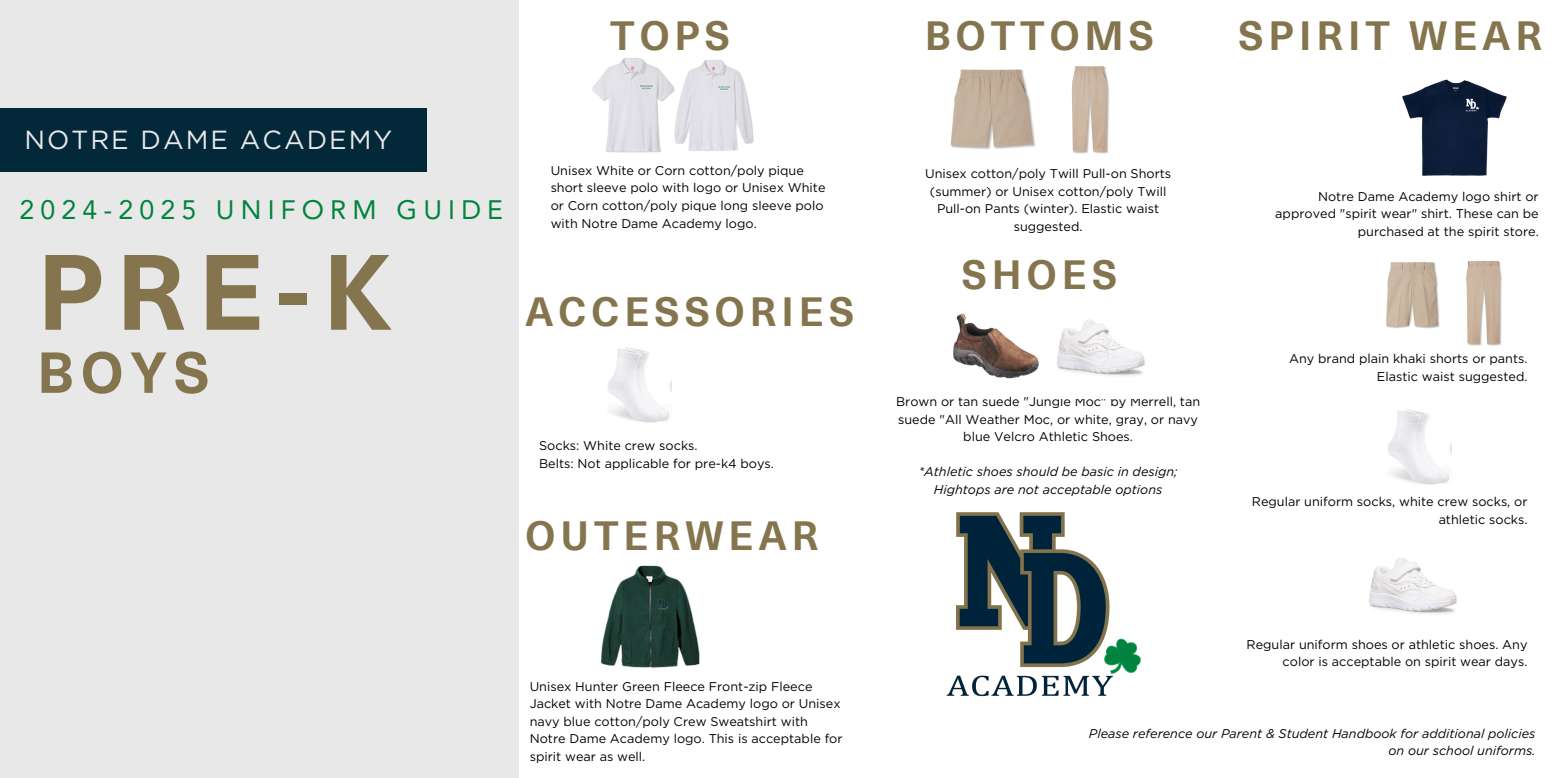
<style>
.page{position:relative;width:1556px;height:778px;background:#fff}
.page>*{position:absolute;margin:0;border:0;box-sizing:border-box;transform-origin:0 0}
.t1{font:700 104.97px "Neue Haas Unica Pro";color:#84754e}
.t2{font:700 56.67px "Neue Haas Unica Pro";color:#84754e}
.t3{font:700 39.87px "Neue Haas Unica Pro";letter-spacing:.125em;color:#84754e}
.t4{font:26.64px "Avenir LT Pro";letter-spacing:.23em;color:#00843d}
.t5{font:26.19px "Gotham";letter-spacing:.075em;color:#e8e8e8}
.t6{font:12.66px/17.6px "Gotham";color:#000;text-align:right}
.t7{font:italic 12.66px/17.6px "Gotham";color:#000;text-align:center}
</style>
<div class="page">
<div style="left:0;top:0;width:518px;height:778px;background:#e8e8e8"></div>
<div style="left:0;top:108px;width:427px;height:64px;background:#02283a"></div>
<img style="left:946px;top:512px;width:195px;height:185px">
<img style="left:953px;top:313px;width:86px;height:66px">
<img style="left:950px;top:66px;width:159px;height:88px">
<img style="left:688px;top:60px;width:66px;height:91px">
<img style="left:592px;top:57px;width:96px;height:96px">
<img style="left:608px;top:347px;width:63px;height:76px">
<img style="left:601px;top:565px;width:99px;height:103px">
<img style="left:1402px;top:79px;width:105px;height:97px">
<img style="left:1387px;top:409px;width:63px;height:76px">
<img style="left:1369px;top:557px;width:88px;height:57px">
<img style="left:1386px;top:262px;width:54px;height:67px">
<img style="left:1466px;top:260px;width:36px;height:86px">
<img style="left:1057px;top:319px;width:88px;height:57px">
<p class="t3" style="left:610px;top:4px;width:121px">TOPS</p>
<p class="t5" style="left:25px;top:124px;width:369px">NOTRE DAME ACADEMY</p>
<p class="t4" style="left:20px;top:198px;width:485px">2024-2025 UNIFORM GUIDE</p>
<p class="t1" style="left:37px;top:207px;width:357px">PRE-K</p>
<p class="t2" style="left:37px;top:327px;width:174px">BOYS</p>
<h3 class="t6" style="left:550px;top:161px;width:276px;text-align:left">Unisex White or Corn cotton/poly pique short sleeve polo with logo or Unisex White or Corn cotton/poly pique long sleeve polo with Notre Dame Academy logo.</h3>
<p class="t3" style="left:525px;top:279px;width:330px">ACCESSORIES</p>
<p class="t6" style="left:539px;top:437px;width:160px">Socks: White crew socks.</p>
<h3 class="t6" style="left:539px;top:454px;width:236px">Belts: Not applicable for pre-k4 boys.</h3>
<p class="t3" style="left:525px;top:504px;width:294px">OUTERWEAR</p>
<h3 class="t6" style="left:529px;top:677px;width:314px;text-align:left">Unisex Hunter Green Fleece Front-zip Fleece Jacket with Notre Dame Academy logo or Unisex navy blue cotton/poly Crew Sweatshirt with Notre Dame Academy logo. This is acceptable for spirit wear as well.</h3>
<p class="t3" style="left:924px;top:3px;width:231px">BOTTOMS</p>
<p class="t3" style="left:1238px;top:3px;width:305px">SPIRIT WEAR</p>
<h3 class="t6" style="left:925px;top:165px;width:248px;text-align:center">Unisex cotton/poly Twill Pull-on Shorts (summer) or Unisex cotton/poly Twill<br>Pull-on Pants (winter). Elastic waist suggested.</h3>
<h4 class="t3" style="left:961px;top:242px;width:157px">SHOES</h4>
<h1 class="t6" style="left:896px;top:392px;width:305px;text-align:center">Brown or tan suede "Jungle Moc" by Merrell, tan suede "All Weather Moc, or white, gray, or navy blue Velcro Athletic Shoes.</h1>
<h2 class="t7" style="left:918px;top:463px;width:260px">*Athletic shoes should be basic in design;<br>Hightops are not acceptable options</h2>
<p class="t6" style="left:1275px;top:187px;width:265px;line-height:17.7px">Notre Dame Academy logo shirt or approved "spirit wear" shirt. These can be purchased at the spirit store.</p>
<p class="t6" style="left:1288px;top:350px;width:240px;line-height:17.7px">Any brand plain khaki shorts or pants.<br>Elastic waist suggested.</p>
<p class="t6" style="left:1251px;top:492px;width:277px;line-height:17.7px">Regular uniform socks, white crew socks, or athletic socks.</p>
<p class="t6" style="left:1246px;top:635px;width:282px;line-height:17.7px">Regular uniform shoes or athletic shoes. Any color is acceptable on spirit wear days.</p>
<p class="t7" style="left:1088px;top:724px;width:448px;line-height:17.7px;text-align:right">Please reference our Parent &amp; Student Handbook for additional policies on our school uniforms.</p>
</div>
